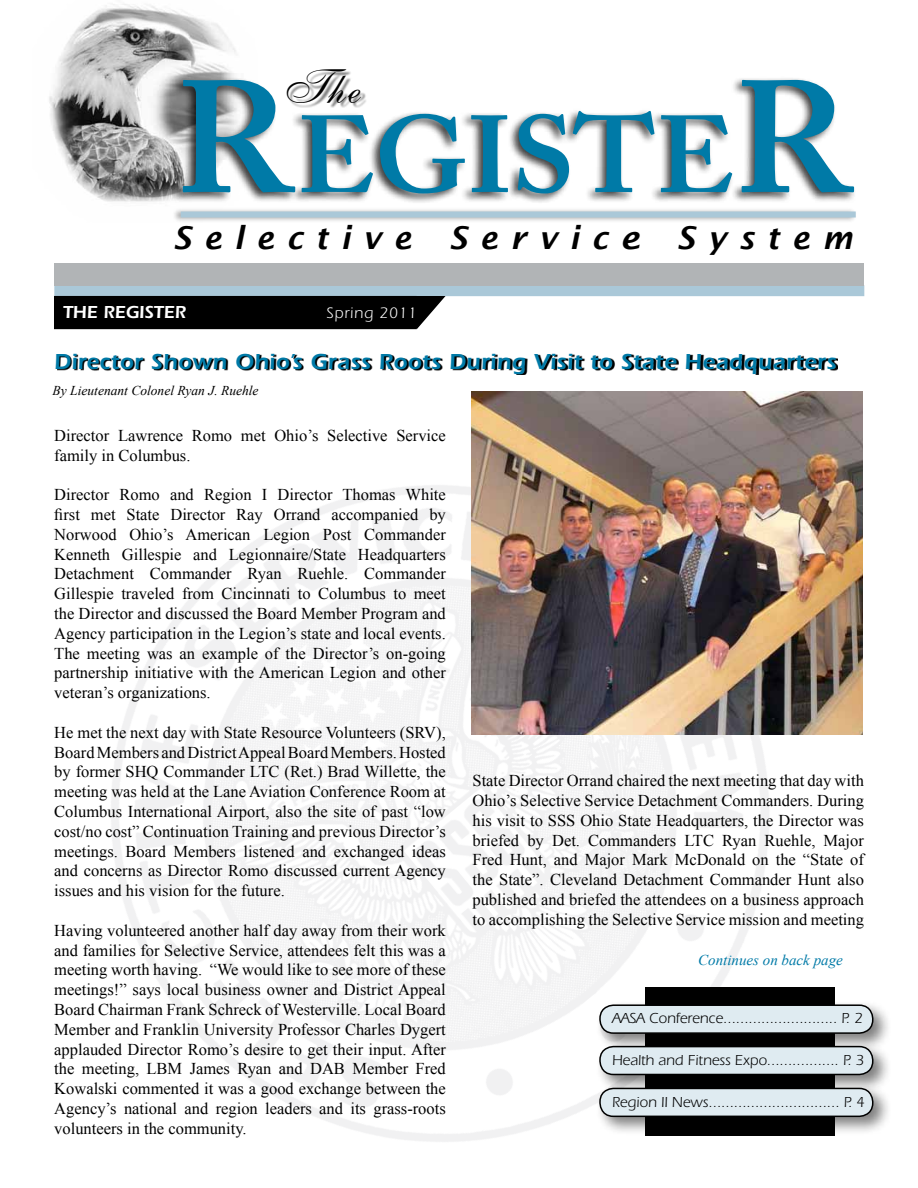
<style>
.page{position:relative;width:918px;height:1188px;background:#fff}
.page>*{position:absolute;margin:0;border:0;box-sizing:border-box;transform-origin:0 0}
.t1{font:600 108px "Adobe Caslon Pro";letter-spacing:-.005em;color:#007aa7;scale:1.05 1}
.t2{font:45px "Sterling Regular SWFTE";color:#000}
.t3{font:italic 600 31.5px "Lucida Sans";letter-spacing:.39em;color:#000}
.t4{font:600 22.5px "Itc Eras";letter-spacing:.02em;color:#007aa7}
.t5{font:600 18px "Itc Eras";color:#fff}
.t6{font:16.5px/19.8px "Times New Roman";color:#000;text-align:justify}
.t7{font:15.75px "Itc Eras";letter-spacing:.05em;color:#fff}
.t8{font:15px "Itc Eras";color:#000}
.t9{font:italic 15px "Times New Roman";color:#007aa7}
.t10{font:italic 13.5px "Times New Roman";color:#000}
.s1{font-size:48px}
.s2{font-size:157.5px}
</style>
<div class="page">
<img style="left:49px;top:4px;width:187px;height:198px">
<div style="left:289px;top:71px;width:79px;height:37px;background:#000;opacity:.5"></div>
<div style="left:172px;top:207px;width:686px;height:16px;background:#000;opacity:.35"></div>
<div style="left:181px;top:212px;width:675px;height:6px;background:#aac8d8"></div>
<div style="left:54px;top:285px;width:810px;height:11px;background:#aac8d8;border:1px solid #aac8d8"></div>
<div style="left:54px;top:263px;width:810px;height:23px;background:#b1b4b6"></div>
<div style="left:55px;top:297px;width:361px;height:31px;background:#000"></div>
<div style="left:54px;top:296px;width:363px;height:33px;border:1px solid #000"></div>
<svg style="left:386px;top:295px;width:61px;height:35px"></svg>
<img style="left:57px;top:354px;width:806px;height:788px">
<div style="left:171px;top:76px;width:685px;height:128px;background:#000;opacity:.74"></div>
<svg style="left:58px;top:354px;width:780px;height:21px"></svg>
<div style="left:645px;top:987px;width:189px;height:149px;background:#000"></div>
<div style="left:594px;top:999px;width:297px;height:53px;background:#000;opacity:.5"></div>
<div style="left:600px;top:1005px;width:273px;height:28px;background:#dfebf1;border-radius:13px"></div>
<div style="left:599px;top:1004px;width:274px;height:30px;border:2px solid #000;border-radius:13px"></div>
<div style="left:594px;top:1041px;width:297px;height:53px;background:#000;opacity:.5"></div>
<div style="left:600px;top:1047px;width:273px;height:27px;background:#dfebf1;border-radius:13px"></div>
<div style="left:599px;top:1046px;width:274px;height:29px;border:2px solid #000;border-radius:13px"></div>
<div style="left:594px;top:1083px;width:297px;height:53px;background:#000;opacity:.5"></div>
<div style="left:600px;top:1088px;width:273px;height:28px;background:#dfebf1;border-radius:13px"></div>
<div style="left:599px;top:1088px;width:274px;height:29px;border:2px solid #000;border-radius:13px"></div>
<img style="left:471px;top:392px;width:391px;height:343px">
<h2 class="t2" style="left:282px;top:61px;width:80px"><span class="s1">T</span>he</h2>
<h1 class="t1" style="left:175px;top:91px;width:646px"><span class="s2">R</span>EGISTE<span class="s2">R</span></h1>
<h3 class="t3" style="left:172px;top:220px;width:681px">Selective Service System</h3>
<p class="t5" style="left:63px;top:301px;width:125px">THE REGISTER</p>
<p class="t7" style="left:327px;top:304px;width:92px">Spring 2011</p>
<h3 class="t4" style="left:54px;top:349px;width:784px">Director Shown Ohio’s Grass Roots During Visit to State Headquarters</h3>
<p class="t10" style="left:53px;top:382px;width:207px">By Lieutenant Colonel Ryan J. Ruehle</p>
<p class="t6" style="left:54px;top:425px;width:393px">Director Lawrence Romo met Ohio’s Selective Service family in Columbus.</p>
<p class="t6" style="left:54px;top:485px;width:393px">Director Romo and Region I Director Thomas White first met State Director Ray Orrand accompanied by Norwood Ohio’s American Legion Post Commander Kenneth Gillespie and Legionnaire/State Headquarters Detachment Commander Ryan Ruehle. Commander Gillespie traveled from Cincinnati to Columbus to meet the Director and discussed the Board Member Program and Agency participation in the Legion’s state and local events.<br>The meeting was an example of the Director’s on-going partnership initiative with the American Legion and other veteran’s organizations.</p>
<p class="t6" style="left:54px;top:722px;width:393px">He met the next day with State Resource Volunteers (SRV), Board Members and District Appeal Board Members. Hosted by former SHQ Commander LTC (Ret.) Brad Willette, the meeting was held at the Lane Aviation Conference Room at Columbus International Airport, also the site of past “low cost/no cost” Continuation Training and previous Director’s meetings. Board Members listened and exchanged ideas and concerns as Director Romo discussed current Agency issues and his vision for the future.</p>
<p class="t6" style="left:54px;top:920px;width:393px">Having volunteered another half day away from their work and families for Selective Service, attendees felt this was a meeting worth having. “We would like to see more of these meetings!” says local business owner and District Appeal Board Chairman Frank Schreck of Westerville. Local Board Member and Franklin University Professor Charles Dygert applauded Director Romo’s desire to get their input. After the meeting, LBM James Ryan and DAB Member Fred Kowalski commented it was a good exchange between the Agency’s national and region leaders and its grass-roots volunteers in the community.</p>
<p class="t6" style="left:472px;top:771px;width:393px">State Director Orrand chaired the next meeting that day with Ohio’s Selective Service Detachment Commanders. During his visit to SSS Ohio State Headquarters, the Director was briefed by Det. Commanders LTC Ryan Ruehle, Major Fred Hunt, and Major Mark McDonald on the “State of the State”. Cleveland Detachment Commander Hunt also published and briefed the attendees on a business approach to accomplishing the Selective Service mission and meeting</p>
<p class="t9" style="left:698px;top:949px;width:146px">Continues on back page</p>
<p class="t8" style="left:612px;top:1010px;width:252px">AASA Conference........................... P. 2</p>
<p class="t8" style="left:612px;top:1052px;width:254px">Health and Fitness Expo................. P. 3</p>
<p class="t8" style="left:612px;top:1094px;width:255px">Region II News............................... P. 4</p>
</div>
